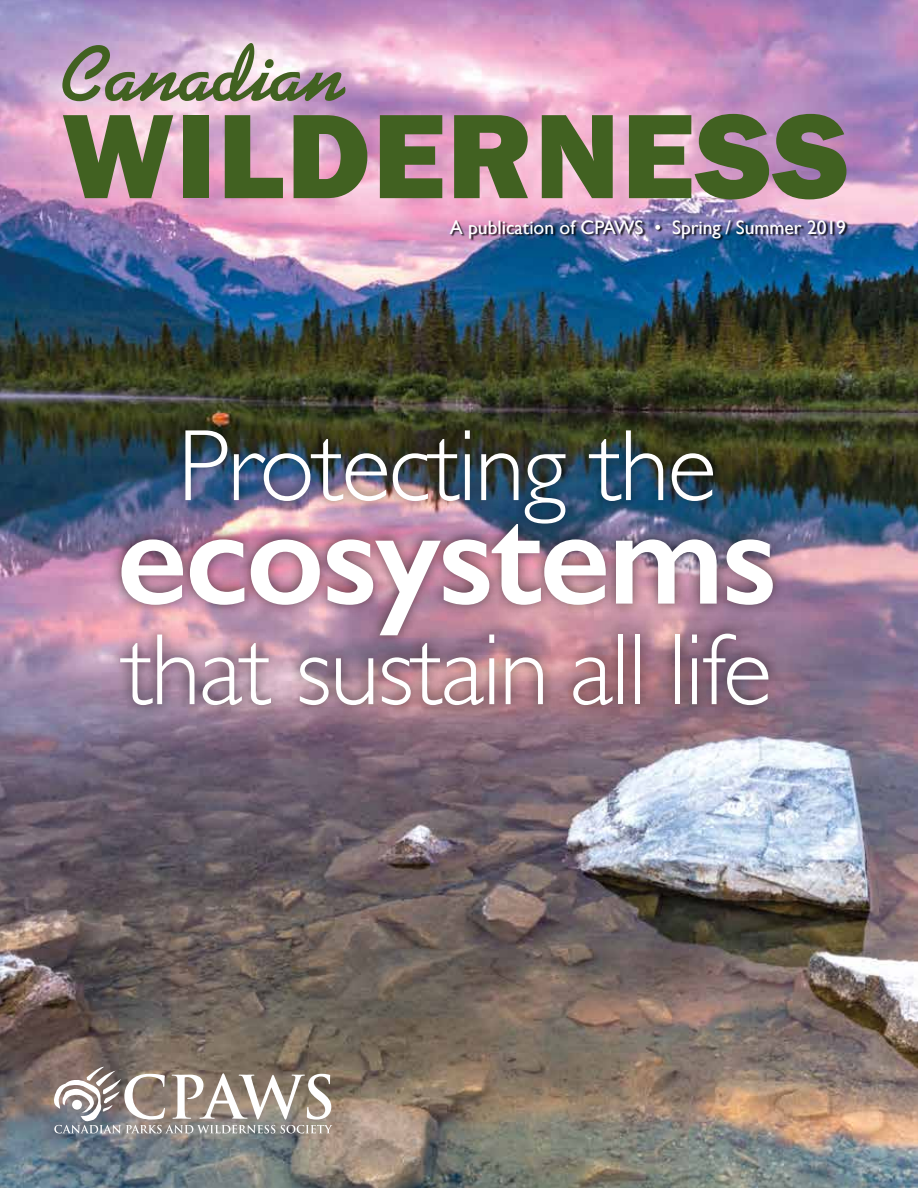
<style>
.page{position:relative;width:918px;height:1188px;background:#fff}
.page>*{position:absolute;margin:0;border:0;box-sizing:border-box;transform-origin:0 0}
.t1{font:600 138px "Gill Sans";letter-spacing:-.02em;color:#fff}
.t2{font:300 102.15px "Gill Sans";letter-spacing:-.02em;color:#fff}
.t3{font:19.5px "Gill Sans";color:#fff}
</style>
<div class="page">
<img style="left:0;top:0;width:918px;height:1188px">
<div style="left:106px;top:416px;width:680px;height:302px;background:#000;opacity:.55"></div>
<svg style="left:62px;top:43px;width:283px;height:58px;background:#aba19e"></svg>
<svg style="left:63px;top:115px;width:110px;height:83px;background:#818164"></svg>
<div style="left:183px;top:115px;width:26px;height:83px;background:#416121"></div>
<svg style="left:225px;top:115px;width:58px;height:83px;background:#847f6a"></svg>
<svg style="left:294px;top:115px;width:73px;height:83px;background:#68724a"></svg>
<svg style="left:380px;top:115px;width:62px;height:83px;background:#626d43"></svg>
<svg style="left:454px;top:115px;width:74px;height:83px;background:#657145"></svg>
<svg style="left:542px;top:115px;width:71px;height:83px;background:#687548"></svg>
<svg style="left:629px;top:114px;width:217px;height:85px;background:#707557"></svg>
<div style="left:449px;top:221px;width:399px;height:20px;background:#000;opacity:.83"></div>
<svg style="left:54px;top:1067px;width:278px;height:66px"></svg>
<p class="t3" style="left:450px;top:216px;width:398px">A publication of CPAWS • Spring / Summer 2019</p>
<h2 class="t2" style="left:177px;top:386px;width:541px">Protecting the</h2>
<h1 class="t1" style="left:117px;top:473px;width:662px">ecosystems</h1>
<h2 class="t2" style="left:122px;top:590px;width:651px">that sustain all life</h2>
</div>
